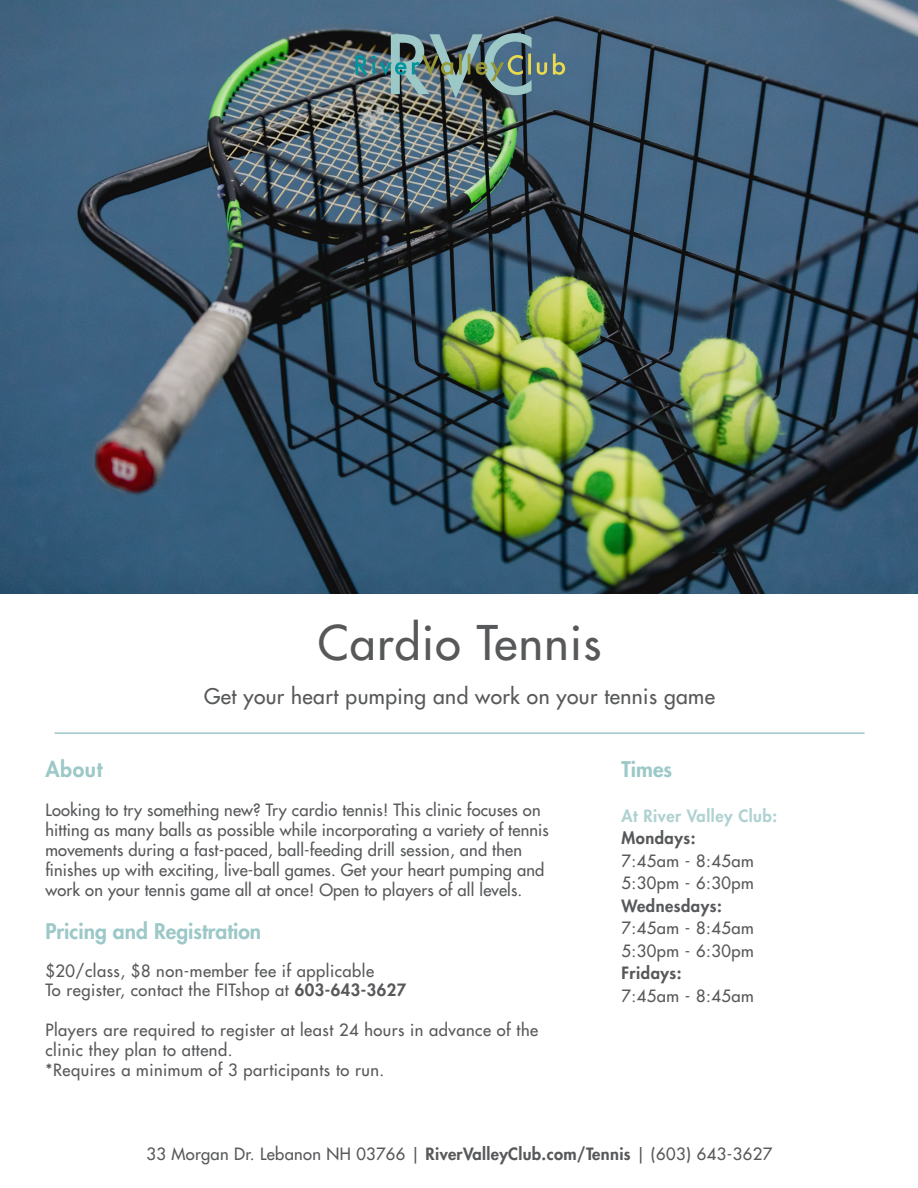
<style>
.page{position:relative;width:918px;height:1188px;background:#fff}
.page>*{position:absolute;margin:0;border:0;box-sizing:border-box;transform-origin:0 0}
.t1{font:500 46.5px "Futura Std";letter-spacing:.03em;color:#57585a}
.t2{font:500 21px "Futura Std";letter-spacing:.02em;color:#57585a}
.t3{font:800 21px "Futura Std";color:#9cc8c7}
.t4{font:500 16.5px/19.8px "Futura Std";letter-spacing:.01em;color:#57585a}
.t5{font:500 16.5px/19.8px "Futura Std";letter-spacing:.03em;color:#57585a}
.t6{font:800 16.5px "Futura Std";letter-spacing:.03em;color:#57585a}
.t7{font:800 16.5px "Futura Std";letter-spacing:.03em;color:#afd2d1}
.s1{font-weight:800}
</style>
<div class="page">
<img style="left:0;top:0;width:918px;height:594px">
<hr style="left:55px;top:732px;width:810px;height:2px;background:#9cc8c7">
<img style="left:355px;top:33px;width:210px;height:66px">
<p class="t1" style="left:318px;top:614px;width:285px">Cardio Tennis</p>
<p class="t2" style="left:204px;top:683px;width:512px">Get your heart pumping and work on your tennis game</p>
<p class="t3" style="left:46px;top:756px;width:59px">About</p>
<p class="t4" style="left:46px;top:800px;width:505px">Looking to try something new? Try cardio tennis! This clinic focuses on hitting as many balls as possible while incorporating a variety of tennis movements during a fast-paced, ball-feeding drill session, and then finishes up with exciting, live-ball games. Get your heart pumping and work on your tennis game all at once! Open to players of all levels.</p>
<p class="t3" style="left:46px;top:918px;width:217px">Pricing and Registration</p>
<p class="t5" style="left:46px;top:961px;width:330px">$20/class, $8 non-member fee if applicable</p>
<p class="t5" style="left:46px;top:980px;width:362px">To register, contact the FITshop at <span class="s1">603-643-3627</span></p>
<p class="t5" style="left:46px;top:1020px;width:494px">Players are required to register at least 24 hours in advance of the clinic they plan to attend.</p>
<p class="t5" style="left:46px;top:1060px;width:340px">*Requires a minimum of 3 participants to run.</p>
<p class="t3" style="left:622px;top:756px;width:52px">Times</p>
<p class="t7" style="left:622px;top:805px;width:157px">At River Valley Club:</p>
<p class="t6" style="left:622px;top:828px;width:75px">Mondays:</p>
<p class="t5" style="left:622px;top:851px;width:134px">7:45am - 8:45am</p>
<p class="t5" style="left:622px;top:873px;width:134px">5:30pm - 6:30pm</p>
<p class="t6" style="left:622px;top:895px;width:102px">Wednesdays:</p>
<p class="t5" style="left:622px;top:918px;width:134px">7:45am - 8:45am</p>
<p class="t5" style="left:622px;top:941px;width:134px">5:30pm - 6:30pm</p>
<p class="t6" style="left:622px;top:963px;width:62px">Fridays:</p>
<p class="t5" style="left:622px;top:986px;width:134px">7:45am - 8:45am</p>
<p class="t4" style="left:147px;top:1144px;width:627px">33 Morgan Dr. Lebanon NH 03766 | <span class="s1">RiverValleyClub.com/Tennis</span> | (603) 643-3627</p>
</div>
